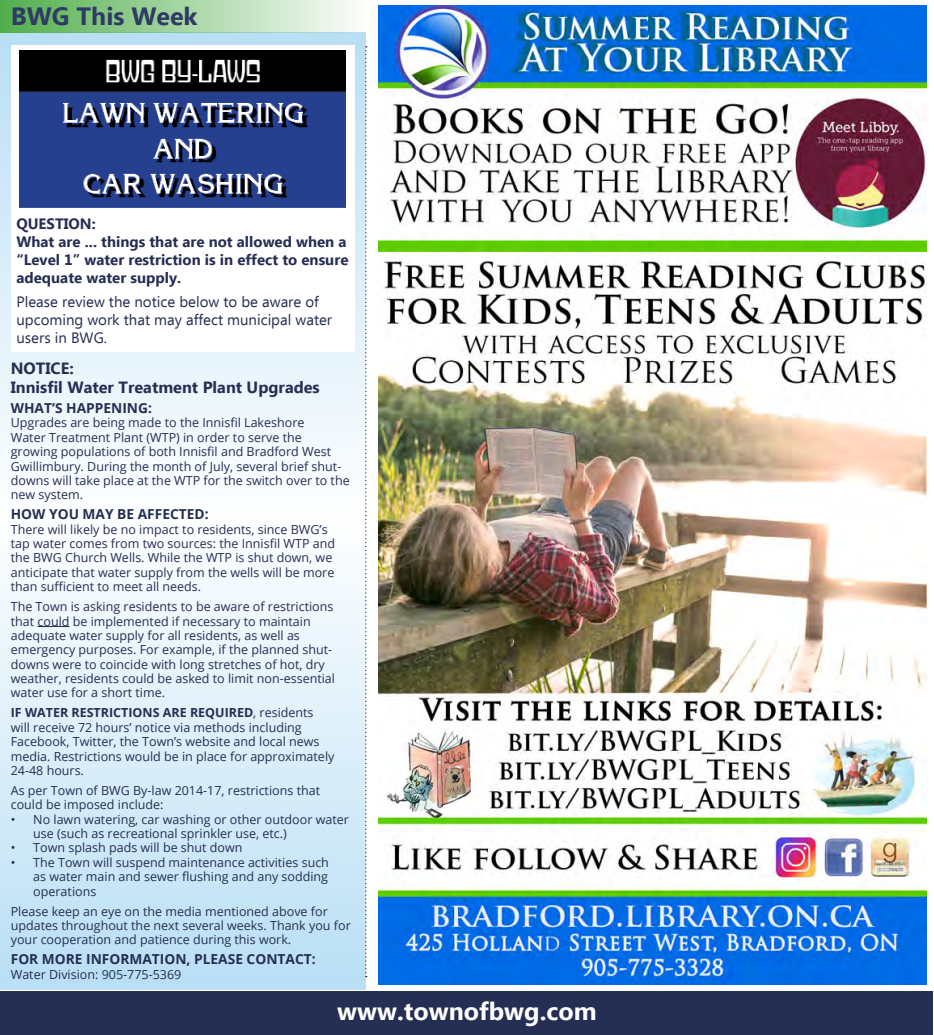
<style>
.page{position:relative;width:934px;height:1035px;background:#fff}
.page>*{position:absolute;margin:0;border:0;box-sizing:border-box;transform-origin:0 0}
.t1{font:700 25px "Ebrima";color:#fff}
.t2{font:700 25px "Ebrima";color:#303b64}
.t3{font:700 16.25px/19.5px "Ebrima";color:#252e53}
.t4{font:700 15px/18px "Ebrima";color:#252e53}
.t5{font:15px/18px "Ebrima";color:#252e53}
.t6{font:700 13.75px "Open Sans";color:#252e53}
.t7{font:12.5px/14.4px "Open Sans";color:#252e53}
.s1{font-weight:700}
</style>
<div class="page">
<div style="left:1px;top:991px;width:932px;height:43px;background:#252e53"></div>
<div style="left:0;top:32px;width:365px;height:486px;background:linear-gradient(to bottom,#b8dff5,#fefefe)"></div>
<div style="left:0;top:518px;width:366px;height:472px;background:linear-gradient(to bottom,#fefefe,#b9dff5)"></div>
<div style="left:0;top:0;width:366px;height:32px;background:linear-gradient(to right,#52ae4d,#fcfdfc)"></div>
<img style="left:378px;top:5px;width:548px;height:980px">
<div style="left:11px;top:45px;width:344px;height:307px;background:#fff"></div>
<hr style="left:37px;top:626px;width:32px;height:1px;background:#252e53">
<svg style="left:365px;top:46px;width:2px;height:931px"></svg>
<img style="left:20px;top:50px;width:326px;height:157px">
<p class="t2" style="left:11px;top:-2px;width:188px">BWG This Week</p>
<p class="t4" style="left:16px;top:216px;width:81px">QUESTION:</p>
<p class="t4" style="left:16px;top:234px;width:333px">What are ... things that are not allowed when a “Level 1” water restriction is in effect to ensure adequate water supply.</p>
<p class="t5" style="left:16px;top:294px;width:317px">Please review the notice below to be aware of upcoming work that may affect municipal water users in BWG.</p>
<p class="t3" style="left:11px;top:359px;width:310px">NOTICE:<br>Innisfil Water Treatment Plant Upgrades</p>
<p class="t6" style="left:11px;top:398px;width:143px">WHAT’S HAPPENING:</p>
<p class="t7" style="left:11px;top:415px;width:340px">Upgrades are being made to the Innisfil Lakeshore<br>Water Treatment Plant (WTP) in order to serve the growing populations of both Innisfil and Bradford West Gwillimbury. During the month of July, several brief shut&shy;downs will take place at the WTP for the switch over to the new system.</p>
<p class="t6" style="left:11px;top:505px;width:199px">HOW YOU MAY BE AFFECTED:</p>
<p class="t7" style="left:11px;top:522px;width:326px">There will likely be no impact to residents, since BWG’s tap water comes from two sources: the Innisfil WTP and the BWG Church Wells. While the WTP is shut down, we anticipate that water supply from the wells will be more than sufficient to meet all needs.</p>
<p class="t7" style="left:11px;top:599px;width:326px">The Town is asking residents to be aware of restrictions that could be implemented if necessary to maintain adequate water supply for all residents, as well as emergency purposes. For example, if the planned shut&shy;downs were to coincide with long stretches of hot, dry weather, residents could be asked to limit non-essential water use for a short time.</p>
<p class="t7" style="left:11px;top:705px;width:325px"><span class="s1">IF WATER RESTRICTIONS ARE REQUIRED</span>, residents will receive 72 hours’ notice via methods including Facebook, Twitter, the Town’s website and local news media. Restrictions would be in place for approximately 24-48 hours.</p>
<p class="t7" style="left:11px;top:783px;width:311px">As per Town of BWG By-law 2014-17, restrictions that could be imposed include:</p>
<p class="t7" style="left:33px;top:812px;width:317px;text-indent:-22px">• No lawn watering, car washing or other outdoor water use (such as recreational sprinkler use, etc.)</p>
<p class="t7" style="left:11px;top:840px;width:233px">• Town splash pads will be shut down</p>
<p class="t7" style="left:33px;top:855px;width:297px;text-align:justify;text-indent:-22px">• The Town will suspend maintenance activities such as water main and sewer flushing and any sodding operations</p>
<p class="t7" style="left:11px;top:904px;width:341px">Please keep an eye on the media mentioned above for updates throughout the next several weeks. Thank you for your cooperation and patience during this work.</p>
<p class="t6" style="left:11px;top:950px;width:306px">FOR MORE INFORMATION, PLEASE CONTACT:</p>
<p class="t7" style="left:11px;top:967px;width:172px">Water Division: 905-775-5369</p>
<p class="t1" style="left:337px;top:993px;width:261px">www.townofbwg.com</p>
</div>
